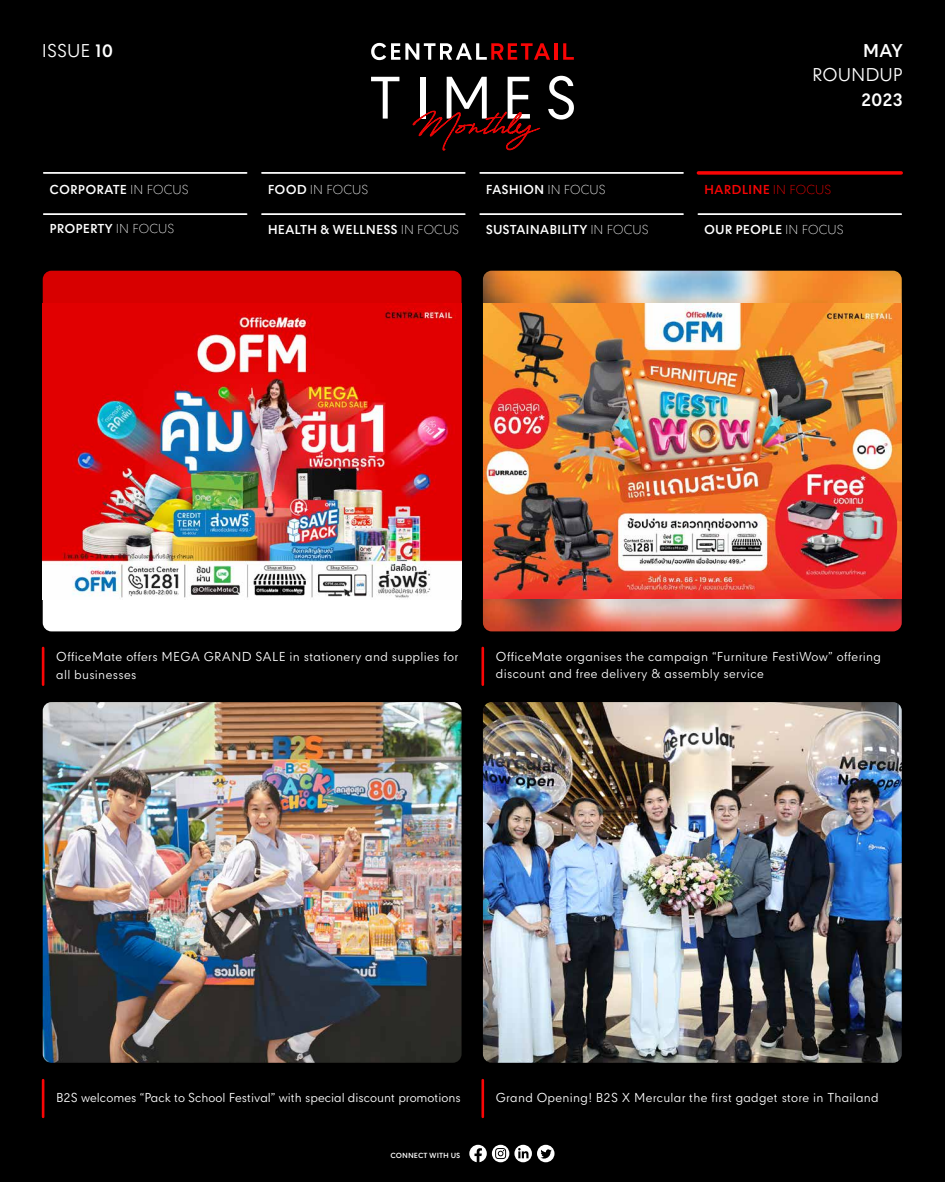
<style>
.page{position:relative;width:945px;height:1182px;background:#fff}
.page>*{position:absolute;margin:0;border:0;box-sizing:border-box;transform-origin:0 0}
.t1{font:17.5px "CPN";color:#fff}
.t2{font:700 17.5px "CPN";color:#fff}
.t3{font:12.25px/17.5px "CPN";letter-spacing:.02em;color:#fff}
.t4{font:700 12.25px "CPN";color:#fff}
.t5{font:12.25px "CPN";letter-spacing:-.005em;color:#fff}
.t6{font:700 12.25px "CPN";color:#f90505}
.t7{font:300 12.25px "CPN";color:#fff}
.t8{font:700 7px "CPN";color:#fff}
.s1{font-weight:700}
.s2{font-weight:300}
</style>
<div class="page">
<div style="left:0;top:0;width:945px;height:1181px;background:#000"></div>
<svg style="left:469px;top:1144px;width:86px;height:18px"></svg>
<hr style="left:44px;top:172px;width:203px;height:2px;background:#fff">
<hr style="left:262px;top:172px;width:203px;height:2px;background:#fff">
<hr style="left:480px;top:172px;width:203px;height:2px;background:#fff">
<svg style="left:698px;top:171px;width:203px;height:4px"></svg>
<hr style="left:44px;top:213px;width:203px;height:2px;background:#fff">
<hr style="left:262px;top:213px;width:203px;height:2px;background:#fff">
<hr style="left:480px;top:213px;width:203px;height:2px;background:#fff">
<hr style="left:698px;top:213px;width:203px;height:2px;background:#fff">
<div style="left:43px;top:559px;width:419px;height:72px;background:#fff"></div>
<div style="left:43px;top:271px;width:419px;height:32px;background:#d70000"></div>
<img style="left:43px;top:303px;width:419px;height:295px">
<img style="left:43px;top:702px;width:419px;height:360px">
<img style="left:483px;top:271px;width:419px;height:360px">
<img style="left:483px;top:303px;width:418px;height:295px">
<img style="left:483px;top:702px;width:419px;height:360px">
<hr style="left:42px;top:1079px;width:2px;height:37px;background:#f90505">
<hr style="left:481px;top:1079px;width:3px;height:37px;background:#f90505">
<hr style="left:42px;top:648px;width:2px;height:36px;background:#f90505">
<hr style="left:481px;top:648px;width:3px;height:36px;background:#f90505">
<svg style="left:371px;top:42px;width:203px;height:109px"></svg>
<h1 class="t1" style="left:42px;top:39px;width:73px">ISSUE <span class="s1">10</span></h1>
<h1 class="t2" style="left:863px;top:40px;width:42px">MAY</h1>
<h1 class="t1" style="left:812px;top:63px;width:92px">ROUNDUP</h1>
<h1 class="t2" style="left:861px;top:89px;width:43px">2023</h1>
<p class="t4" style="left:50px;top:183px;width:141px">CORPORATE <span class="s2">IN FOCUS</span></p>
<p class="t7" style="left:268px;top:181px;width:102px"><span class="s1">FOOD</span> IN FOCUS</p>
<p class="t4" style="left:486px;top:183px;width:121px">FASHION <span class="s2">IN FOCUS</span></p>
<p class="t6" style="left:704px;top:183px;width:129px">HARDLINE <span class="s2">IN FOCUS</span></p>
<p class="t4" style="left:50px;top:221px;width:126px">PROPERTY <span class="s2">IN FOCUS</span></p>
<p class="t4" style="left:268px;top:222px;width:193px">HEALTH &amp; WELLNESS <span class="s2">IN FOCUS</span></p>
<p class="t4" style="left:486px;top:222px;width:164px">SUSTAINABILITY <span class="s2">IN FOCUS</span></p>
<p class="t4" style="left:704px;top:222px;width:141px">OUR PEOPLE <span class="s2">IN FOCUS</span></p>
<p class="t3" style="left:56px;top:649px;width:403px">OfficeMate offers MEGA GRAND SALE in stationery and supplies for all businesses</p>
<p class="t3" style="left:496px;top:648px;width:387px">OfficeMate organises the campaign “Furniture FestiWow” offering discount and free delivery &amp; assembly service</p>
<p class="t5" style="left:56px;top:1089px;width:406px">B2S welcomes “Pack to School Festival” with special discount promotions</p>
<p class="t3" style="left:496px;top:1090px;width:384px">Grand Opening! B2S X Mercular the first gadget store in Thailand</p>
<p class="t8" style="left:390px;top:1151px;width:71px">CONNECT WITH US</p>
</div>
